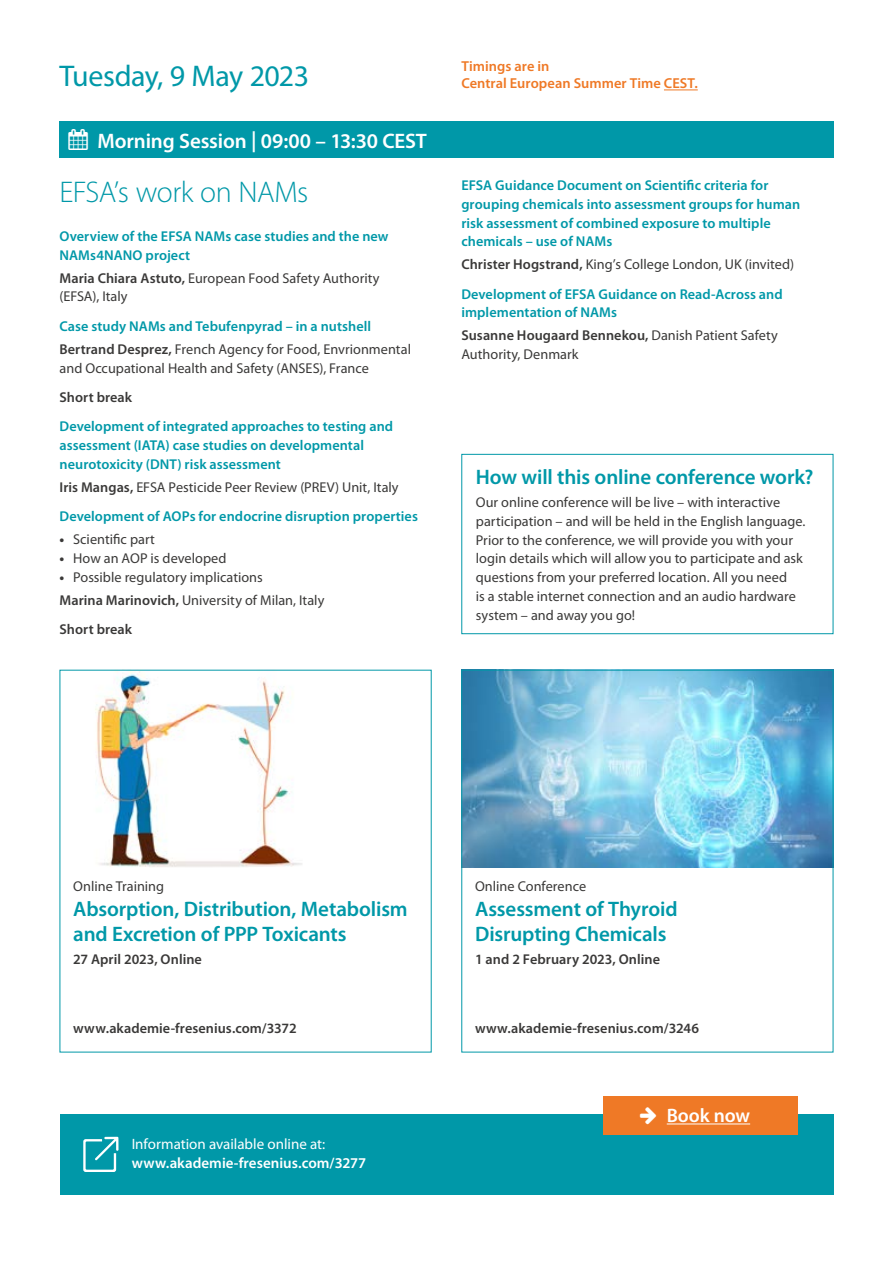
<style>
.page{position:relative;width:893px;height:1263px;background:#fff}
.page>*{position:absolute;margin:0;border:0;box-sizing:border-box;transform-origin:0 0}
.t1{font:30px "Myriad Pro";letter-spacing:-.015em;color:#0098a8}
.t2{font:300 30px "Myriad Pro";letter-spacing:-.015em;color:#0098a8}
.t3{font:600 21px/25.2px "Myriad Pro";letter-spacing:-.01em;color:#0098a8}
.t4{font:600 21px "Myriad Pro";letter-spacing:-.005em;color:#fff}
.t5{font:600 19.5px "Myriad Pro";letter-spacing:-.005em;color:#fff}
.t6{font:600 15px "Myriad Pro";color:#fff}
.t7{font:15px "Myriad Pro";color:#fff}
.t8{font:600 14.4px "Myriad Pro";letter-spacing:.005em;color:#ef7926}
.t9{font:600 14.25px/18.8px "Myriad Pro";letter-spacing:.005em;color:#0098a8}
.t10{font:14.25px/18.8px "Myriad Pro";color:#3a3938}
.t11{font:600 14.25px/23px "Myriad Pro";letter-spacing:.005em;color:#3a3938}
.s1{font-weight:600}
.s2{color:#3a3938}
.s3{font-weight:400;color:#3a3938}
.s4{font-weight:700}
.s5{color:#0098a8}
.s6{font-weight:400}
</style>
<div class="page">
<hr style="left:664px;top:90px;width:34px;height:1px;background:#ef7926">
<div style="left:461px;top:454px;width:372px;height:180px;border:1px solid #0098a8"></div>
<div style="left:60px;top:121px;width:401px;height:37px;background:#0098a8"></div>
<div style="left:461px;top:121px;width:372px;height:37px;background:#0098a8"></div>
<img style="left:95px;top:672px;width:207px;height:195px">
<img style="left:463px;top:672px;width:368px;height:196px">
<div style="left:461px;top:670px;width:372px;height:382px;border:1px solid #0098a8"></div>
<div style="left:60px;top:1115px;width:773px;height:80px;background:#0098a8"></div>
<svg style="left:83px;top:1137px;width:35px;height:35px"></svg>
<div style="left:603px;top:1096px;width:195px;height:38px;background:#ef7926"></div>
<hr style="left:667px;top:1123px;width:83px;height:1px;background:#fff">
<h1 class="t1" style="left:60px;top:58px;width:251px">Tuesday, 9 May 2023</h1>
<h2 class="t4" style="left:69px;top:128px;width:360px">▲ Morning Session | 09:00 – 13:30 CEST</h2>
<h1 class="t2" style="left:60px;top:174px;width:250px">EFSA’s work on NAMs</h1>
<p class="t9" style="left:60px;top:226px;width:331px">Overview of the EFSA NAMs case studies and the new<br>NAMs4NANO project</p>
<p class="t10" style="left:60px;top:268px;width:322px"><span class="s1">Maria Chiara Astuto,</span> European Food Safety Authority (EFSA), Italy</p>
<p class="t9" style="left:60px;top:314px;width:353px;line-height:23px">Case study NAMs and Tebufenpyrad – in a nutshell<br><span class="s2">Bertrand Desprez,</span> <span class="s3">French Agency for Food, Envrionmental</span></p>
<p class="t10" style="left:60px;top:358px;width:311px">and Occupational Health and Safety (ANSES), France</p>
<p class="t11" style="left:60px;top:385px;width:74px">Short break</p>
<p class="t9" style="left:60px;top:417px;width:335px">Development of integrated approaches to testing and assessment (IATA) case studies on developmental neurotoxicity (DNT) risk assessment</p>
<p class="t9" style="left:60px;top:472px;width:360px;line-height:29.4px"><span class="s2">Iris Mangas,</span> <span class="s3">EFSA Pesticide Peer Review (PREV) Unit, Italy<br></span>Development of AOPs for endocrine disruption properties</p>
<p class="t10" style="left:60px;top:530px;width:97px"><span class="s4">•</span> Scientific part</p>
<p class="t10" style="left:60px;top:549px;width:169px"><span class="s4">•</span> How an AOP is developed</p>
<p class="t10" style="left:60px;top:565px;width:266px;line-height:23px"><span class="s4">•</span> Possible regulatory implications<br><span class="s1">Marina Marinovich,</span> University of Milan, Italy</p>
<p class="t11" style="left:60px;top:617px;width:74px">Short break</p>
<p class="t8" style="left:461px;top:57px;width:90px">Timings are in</p>
<p class="t8" style="left:461px;top:74px;width:238px">Central European Summer Time CEST.</p>
<p class="t9" style="left:461px;top:175px;width:340px">EFSA Guidance Document on Scientific criteria for grouping chemicals into assessment groups for human risk assessment of combined exposure to multiple chemicals – use of NAMs</p>
<p class="t9" style="left:461px;top:249px;width:334px;line-height:29.4px"><span class="s2">Christer Hogstrand,</span> <span class="s3">King’s College London, UK (invited)<br></span>Development of EFSA Guidance on Read-Across and</p>
<p class="t11" style="left:461px;top:301px;width:318px"><span class="s5">implementation of NAMs<br></span>Susanne Hougaard Bennekou, <span class="s6">Danish Patient Safety</span></p>
<p class="t10" style="left:461px;top:345px;width:119px">Authority, Denmark</p>
<h2 class="t3" style="left:476px;top:464px;width:339px">How will this online conference work?</h2>
<p class="t10" style="left:476px;top:493px;width:331px">Our online conference will be live – with interactive participation – and will be held in the English language.<br>Prior to the conference, we will provide you with your login details which will allow you to participate and ask questions from your preferred location. All you need<br>is a stable internet connection and an audio hardware system – and away you go!</p>
<p class="t10" style="left:73px;top:876px;width:92px">Online Training</p>
<h2 class="t3" style="left:73px;top:896px;width:336px">Absorption, Distribution, Metabolism and Excretion of PPP Toxicants</h2>
<p class="t11" style="left:73px;top:948px;width:130px">27 April 2023, Online</p>
<p class="t11" style="left:73px;top:1017px;width:225px">www.akademie-fresenius.com/3372</p>
<p class="t7" style="left:132px;top:1134px;width:195px">Information available online at:</p>
<p class="t6" style="left:132px;top:1154px;width:236px">www.akademie-fresenius.com/3277</p>
<p class="t10" style="left:475px;top:876px;width:113px">Online Conference</p>
<h2 class="t3" style="left:475px;top:896px;width:204px">Assessment of Thyroid<br>Disrupting Chemicals</h2>
<p class="t11" style="left:475px;top:948px;width:187px">1 and 2 February 2023, Online</p>
<p class="t11" style="left:475px;top:1017px;width:225px">www.akademie-fresenius.com/3246</p>
<h3 class="t5" style="left:667px;top:1103px;width:85px">Book now</h3>
</div>
